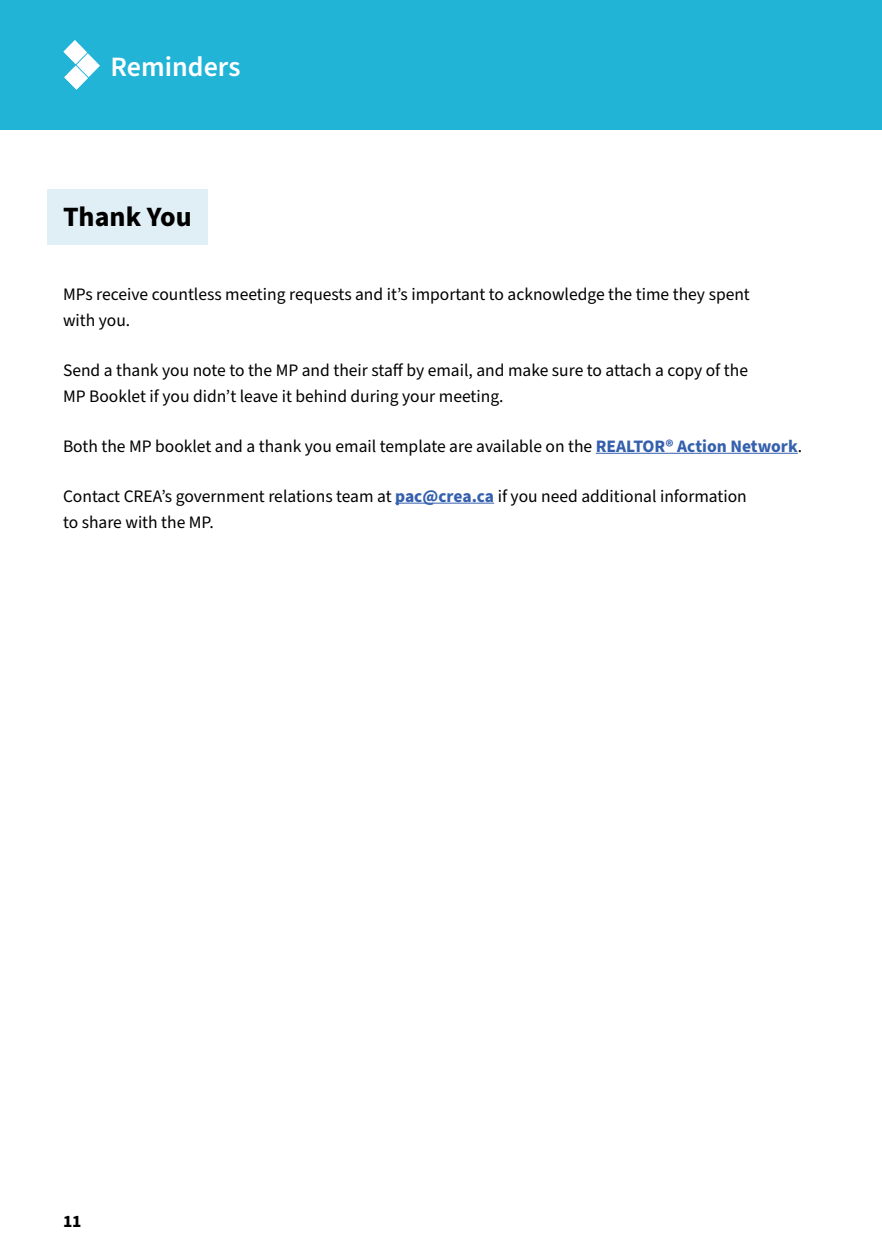
<style>
.page{position:relative;width:882px;height:1260px;background:#fff}
.page>*{position:absolute;margin:0;border:0;box-sizing:border-box;transform-origin:0 0}
.t1{font:600 28px "Source Sans Pro";color:#fff}
.t2{font:700 28px "Source Sans Pro";color:#000}
.t3{font:17.5px/26.2px "Source Sans Pro";color:#000}
.t4{font:700 17.5px "Source Sans Pro";color:#000}
.s1{font-weight:700;color:#3560ad}
</style>
<div class="page">
<div style="left:0;top:0;width:882px;height:130px;background:#22b4d7"></div>
<svg style="left:64px;top:40px;width:36px;height:50px"></svg>
<div style="left:47px;top:190px;width:160px;height:55px;background:#e0eff6"></div>
<hr style="left:596px;top:453px;width:202px;height:1px;background:#3560ad">
<hr style="left:395px;top:503px;width:99px;height:1px;background:#3560ad">
<h1 class="t1" style="left:111px;top:48px;width:131px">Reminders</h1>
<h1 class="t2" style="left:63px;top:198px;width:130px">Thank You</h1>
<p class="t3" style="left:63px;top:281px;width:688px">MPs receive countless meeting requests and it’s important to acknowledge the time they spent with you.</p>
<p class="t3" style="left:63px;top:357px;width:687px">Send a thank you note to the MP and their staff by email, and make sure to attach a copy of the<br>MP Booklet if you didn’t leave it behind during your meeting.</p>
<p class="t3" style="left:63px;top:434px;width:741px">Both the MP booklet and a thank you email template are available on the <span class="s1">REALTOR® Action Network</span>.</p>
<p class="t3" style="left:63px;top:483px;width:685px">Contact CREA’s government relations team at <span class="s1">pac@crea.ca</span> if you need additional information to share with the MP.</p>
<p class="t4" style="left:63px;top:1209px;width:20px">11</p>
</div>
